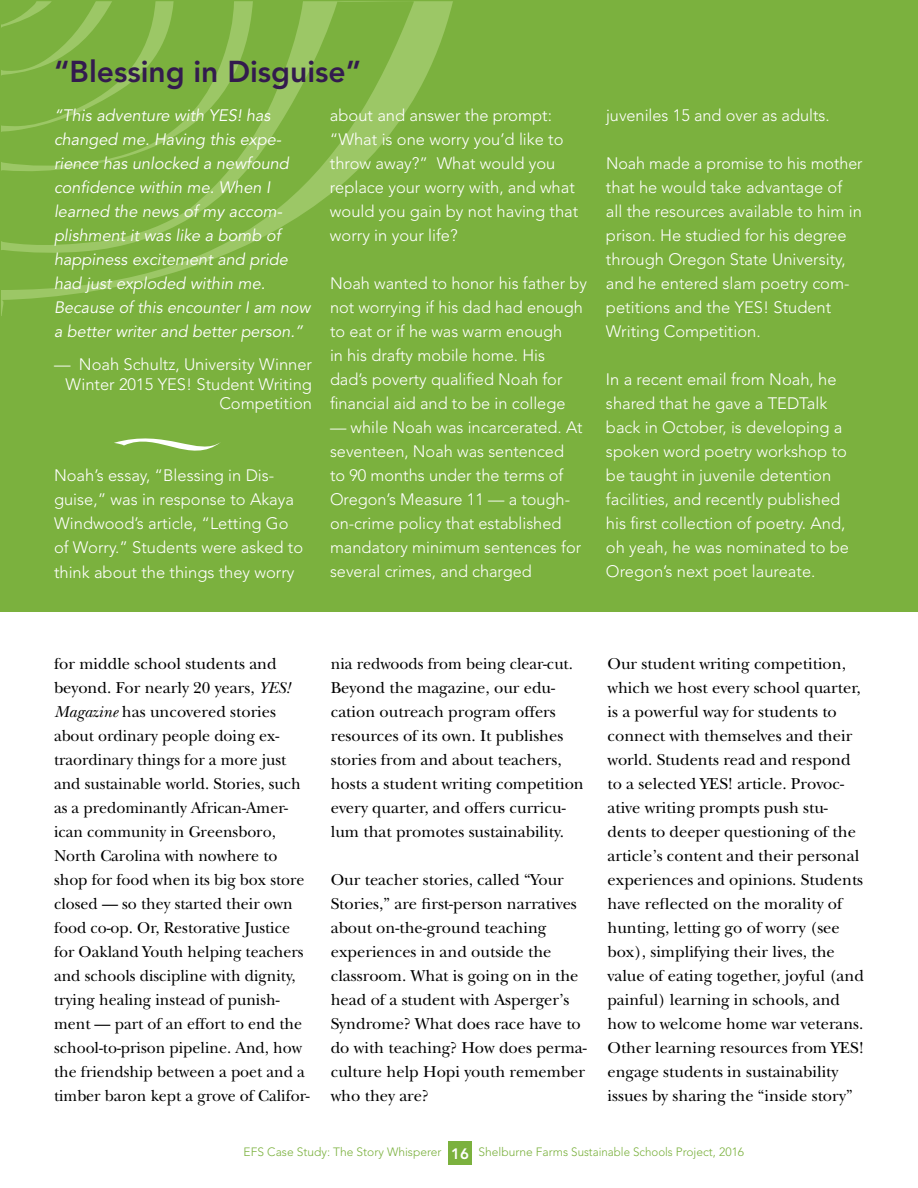
<style>
.page{position:relative;width:918px;height:1188px;background:#fff}
.page>*{position:absolute;margin:0;border:0;box-sizing:border-box;transform-origin:0 0}
.t1{font:800 30px "Avenir";color:#331b4e}
.t2{font:16.5px/24px "New Baskerville";color:#000}
.t3{font:300 16.5px/24px "Avenir";color:#fff}
.t4{font:italic 16.5px/24px "Avenir";color:#fff}
.t5{font:300 12px "Avenir";color:#7bb13e}
.s1{font-style:italic}
.s2{font-weight:800;font-size:15px;color:#fff}
</style>
<div class="page">
<div style="left:0;top:0;width:918px;height:611px;background:#7bb13e"></div>
<svg style="left:1px;top:1px;width:452px;height:315px"></svg>
<svg style="left:114px;top:438px;width:107px;height:13px"></svg>
<div style="left:448px;top:1141px;width:24px;height:24px;background:#7bb13e"></div>
<h1 class="t1" style="left:54px;top:54px;width:309px">“Blessing in Disguise”</h1>
<p class="t4" style="left:54px;top:103px;width:258px">“This adventure with YES! has changed me. Having this expe&shy;rience has unlocked a newfound confidence within me. When I learned the news of my accom&shy;plishment it was like a bomb of happiness excitement and pride had just exploded within me.<br>Because of this encounter I am now a better writer and better person.”</p>
<p class="t3" style="left:54px;top:354px;width:260px;line-height:19.8px;text-align:right">— Noah Schultz, University Winner<br>Winter 2015 YES! Student Writing<br>Competition</p>
<p class="t3" style="left:54px;top:464px;width:251px">Noah’s essay, “Blessing in Dis&shy;guise,” was in response to Akaya<br>Windwood’s article, “Letting Go of Worry.” Students were asked to think about the things they worry</p>
<p class="t3" style="left:330px;top:103px;width:250px">about and answer the prompt: “What is one worry you’d like to throw away?” What would you replace your worry with, and what would you gain by not having that worry in your life?</p>
<p class="t3" style="left:330px;top:271px;width:259px">Noah wanted to honor his father by not worrying if his dad had enough to eat or if he was warm enough<br>in his drafty mobile home. His dad’s poverty qualified Noah for financial aid and to be in college</p>
<p class="t3" style="left:330px;top:415px;width:254px">— while Noah was incarcerated. At seventeen, Noah was sentenced to 90 months under the terms of<br>Oregon’s Measure 11 — a tough&shy;on-crime policy that established mandatory minimum sentences for several crimes, and charged</p>
<p class="t3" style="left:606px;top:103px;width:225px">juveniles 15 and over as adults.</p>
<p class="t3" style="left:606px;top:151px;width:258px">Noah made a promise to his mother that he would take advantage of all the resources available to him in prison. He studied for his degree through Oregon State University, and he entered slam poetry com&shy;petitions and the YES! Student<br>Writing Competition.</p>
<p class="t3" style="left:606px;top:367px;width:245px">In a recent email from Noah, he shared that he gave a TEDTalk back in October, is developing a spoken word poetry workshop to be taught in juvenile detention facilities, and recently published his first collection of poetry. And, oh yeah, he was nominated to be<br>Oregon’s next poet laureate.</p>
<p class="t2" style="left:54px;top:651px;width:257px">for middle school students and beyond. For nearly 20 years, <span class="s1">YES!<br>Magazine</span> has uncovered stories about ordinary people doing ex&shy;traordinary things for a more just and sustainable world. Stories, such as a predominantly African-Amer&shy;ican community in Greensboro, North Carolina with nowhere to shop for food when its big box store closed — so they started their own food co-op. Or, Restorative Justice for Oakland Youth helping teachers and schools discipline with dignity, trying healing instead of punish&shy;ment — part of an effort to end the school-to-prison pipeline. And, how the friendship between a poet and a timber baron kept a grove of Califor-</p>
<p class="t2" style="left:331px;top:651px;width:255px">nia redwoods from being clear-cut.<br>Beyond the magazine, our edu&shy;cation outreach program offers resources of its own. It publishes stories from and about teachers, hosts a student writing competition every quarter, and offers curricu&shy;lum that promotes sustainability.</p>
<p class="t2" style="left:331px;top:867px;width:258px">Our teacher stories, called “Your<br>Stories,” are first-person narratives about on-the-ground teaching experiences in and outside the classroom. What is going on in the head of a student with Asperger’s<br>Syndrome? What does race have to do with teaching? How does perma&shy;culture help Hopi youth remember who they are?</p>
<p class="t2" style="left:608px;top:652px;width:258px">Our student writing competition, which we host every school quarter, is a powerful way for students to connect with themselves and their world. Students read and respond to a selected YES! article. Provoc&shy;ative writing prompts push stu&shy;dents to deeper questioning of the article’s content and their personal experiences and opinions. Students have reflected on the morality of hunting, letting go of worry (see box), simplifying their lives, the value of eating together, joyful (and painful) learning in schools, and how to welcome home war veterans.<br>Other learning resources from YES! engage students in sustainability issues by sharing the “inside story”</p>
<p class="t5" style="left:244px;top:1145px;width:502px">EFS Case Study: The Story Whisperer <span class="s2">16</span> Shelburne Farms Sustainable Schools Project, 2016</p>
</div>
